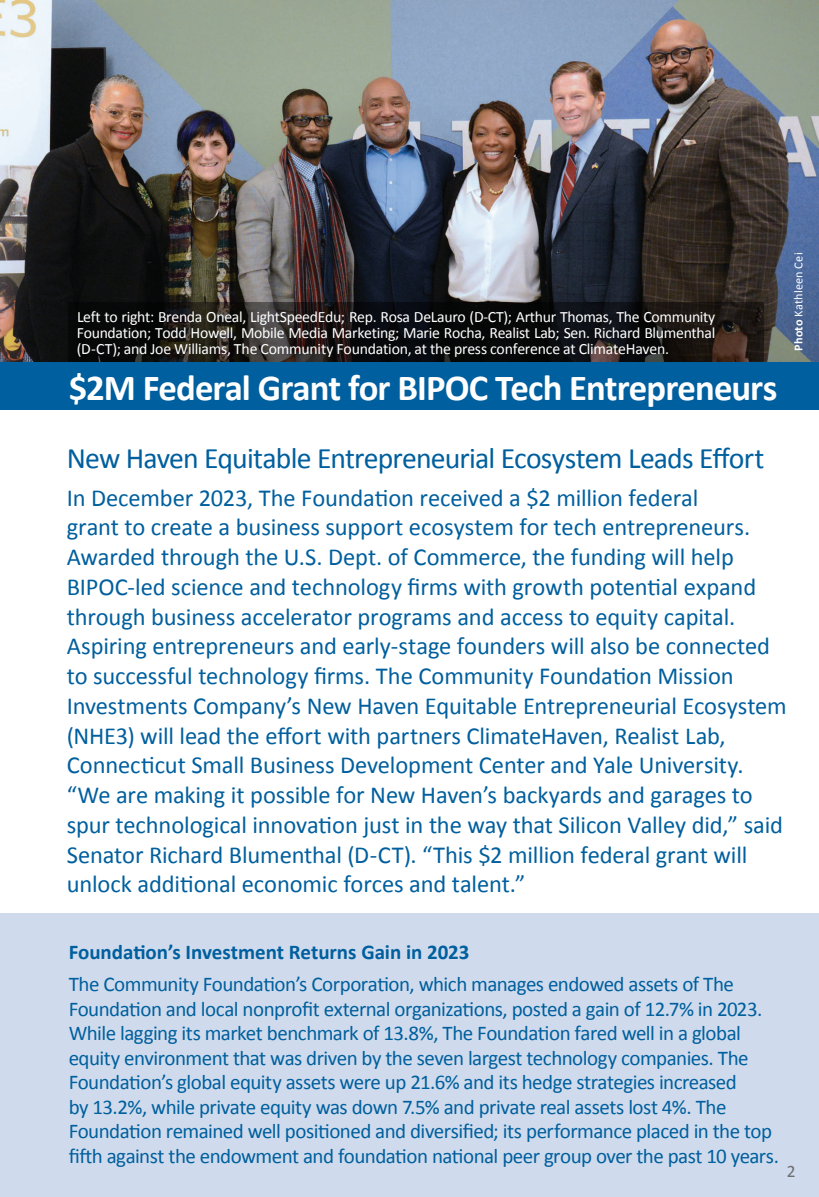
<style>
.page{position:relative;width:819px;height:1197px;background:#fff}
.page>*{position:absolute;margin:0;border:0;box-sizing:border-box;transform-origin:0 0}
.Headline_-_Secondary{font:700 36.75px "Calibri";letter-spacing:-.025em;color:#fff}
.Subhead_-_Secondary{font:29.75px "Calibri";letter-spacing:-.03em;color:#005f9e}
.Subhead_-_Secondary-2{font:24.5px/29.8px "Calibri";letter-spacing:-.005em;color:#005f9e}
.Sidebar_-_Body{font:21px/24.5px "Calibri";letter-spacing:-.025em;color:#005f9e}
.Sidebar_-_Header{font:700 21px "Calibri";letter-spacing:-.005em;color:#005f9e}
.t1{font:17.5px "Calibri";color:#6c6d70}
.Photo_Caption{font:15.75px/15.8px "Calibri";letter-spacing:-.015em;color:#fff;text-align:justify}
.Photo_Caption-2{font:12.25px "Calibri";letter-spacing:.015em;color:#fff}
.s1{font-weight:700}
</style>
<div class="page">
<img style="left:0;top:0;width:819px;height:362px">
<div style="left:0;top:914px;width:819px;height:283px;background:#cfdbec"></div>
<svg style="left:69px;top:302px;width:695px;height:60px;background:#161313"></svg>
<div style="left:0;top:362px;width:819px;height:48px;background:#005f9e"></div>
<p class="Photo_Caption" style="left:77px;top:309px;width:640px">Left to right: Brenda Oneal, LightSpeedEdu; Rep. Rosa DeLauro (D-CT); Arthur Thomas, The Community Foundation; Todd Howell, Mobile Media Marketing; Marie Rocha, Realist Lab; Sen. Richard Blumenthal (D-CT); and Joe Williams, The Community Foundation, at the press conference at ClimateHaven.</p>
<p class="Headline_-_Secondary" style="left:69px;top:364px;width:710px">$2M Federal Grant for BIPOC Tech Entrepreneurs</p>
<p class="Photo_Caption-2" style="left:791px;top:351px;width:100px;rotate:-90deg"><span class="s1">Photo</span> Kathleen Cei</p>
<p class="Subhead_-_Secondary" style="left:67px;top:439px;width:699px">New Haven Equitable Entrepreneurial Ecosystem Leads Effort</p>
<p class="Subhead_-_Secondary-2" style="left:67px;top:483px;width:722px">In December 2023, The Foundation received a $2 million federal<br>grant to create a business support ecosystem for tech entrepreneurs.<br>Awarded through the U.S. Dept. of Commerce, the funding will help BIPOC-led science and technology firms with growth potential expand through business accelerator programs and access to equity capital.<br>Aspiring entrepreneurs and early-stage founders will also be connected to successful technology firms. The Community Foundation Mission Investments Company’s New Haven Equitable Entrepreneurial Ecosystem (NHE3) will lead the effort with partners ClimateHaven, Realist Lab, Connecticut Small Business Development Center and Yale University. “We are making it possible for New Haven’s backyards and garages to spur technological innovation just in the way that Silicon Valley did,” said Senator Richard Blumenthal (D-CT). “This $2 million federal grant will unlock additional economic forces and talent.”</p>
<p class="Sidebar_-_Header" style="left:69px;top:938px;width:402px">Foundation’s Investment Returns Gain in 2023</p>
<p class="Sidebar_-_Body" style="left:69px;top:972px;width:712px">The Community Foundation’s Corporation, which manages endowed assets of The Foundation and local nonprofit external organizations, posted a gain of 12.7% in 2023.<br>While lagging its market benchmark of 13.8%, The Foundation fared well in a global equity environment that was driven by the seven largest technology companies. The Foundation’s global equity assets were up 21.6% and its hedge strategies increased<br>by 13.2%, while private equity was down 7.5% and private real assets lost 4%. The Foundation remained well positioned and diversified; its performance placed in the top fifth against the endowment and foundation national peer group over the past 10 years.</p>
<p class="t1" style="left:787px;top:1160px;width:10px">2</p>
</div>
